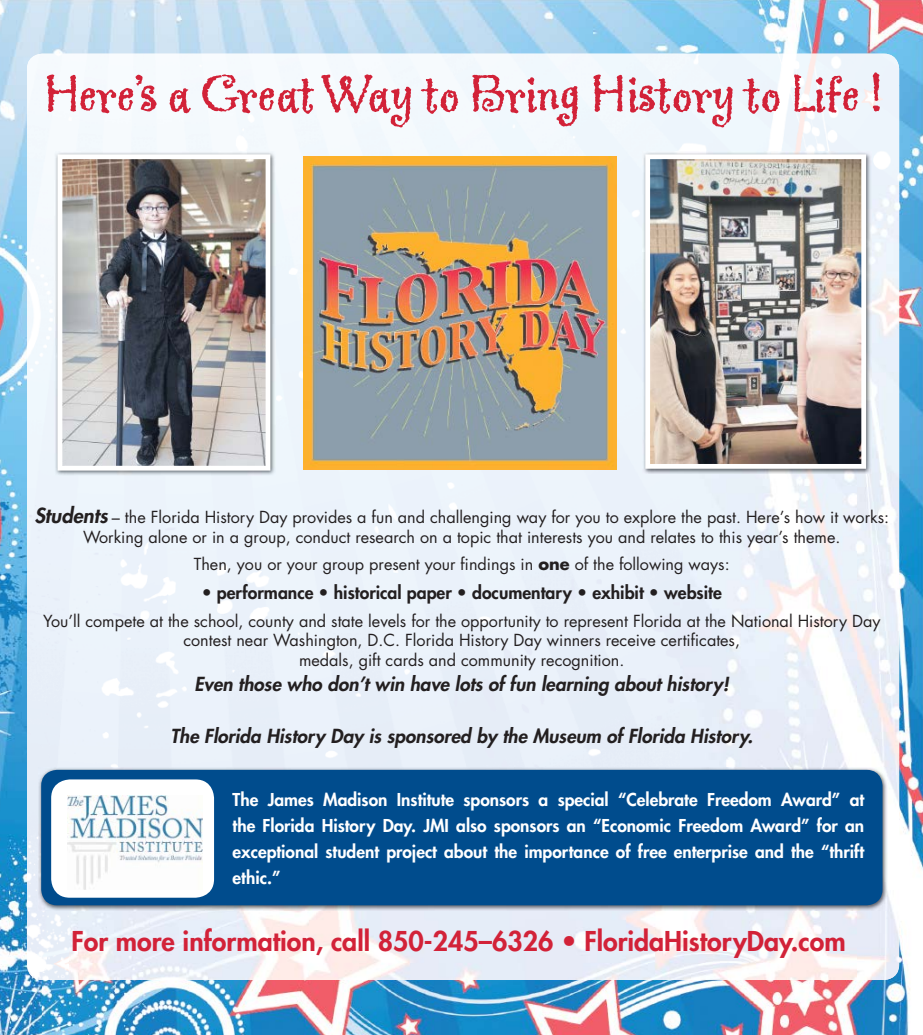
<style>
.page{position:relative;width:923px;height:1035px;background:#fff}
.page>*{position:absolute;margin:0;border:0;box-sizing:border-box;transform-origin:0 0}
.t1{font:55.25px "Greymantle MVB";color:#d22238}
.t2{font:800 26.62px "Futura";color:#d22238}
.t3{font:italic 800 18.88px "Futura";color:#231f20}
.t4{font:800 17.5px "Futura";color:#231f20}
.t5{font:800 17.25px/25.8px "Futura";color:#fff;text-align:justify}
.t6{font:16.25px/19.4px "Futura";color:#231f20;text-align:center}
.s1{font-weight:800;font-style:italic;font-size:20.25px}
.s2{font-weight:700}
</style>
<div class="page">
<img style="left:0;top:0;width:922px;height:85px">
<img style="left:880px;top:85px;width:42px;height:950px">
<img style="left:0;top:85px;width:43px;height:950px">
<img style="left:43px;top:980px;width:837px;height:55px">
<div style="left:27px;top:54px;width:872px;height:131px;background:#f3f9fd"></div>
<img style="left:856px;top:185px;width:43px;height:795px">
<div style="left:245px;top:185px;width:435px;height:582px;background:#ebf2fb"></div>
<img style="left:27px;top:185px;width:43px;height:795px">
<img style="left:680px;top:474px;width:176px;height:293px">
<img style="left:55px;top:152px;width:221px;height:324px">
<img style="left:58px;top:154px;width:212px;height:317px">
<img style="left:642px;top:152px;width:229px;height:322px">
<img style="left:645px;top:154px;width:221px;height:315px">
<img style="left:303px;top:157px;width:313px;height:313px">
<img style="left:38px;top:767px;width:849px;height:144px">
<div style="left:41px;top:770px;width:841px;height:135px;background:#004c8d;border-radius:16px"></div>
<div style="left:51px;top:779px;width:163px;height:119px;background:#fff;border-radius:19px"></div>
<img style="left:68px;top:795px;width:134px;height:94px">
<h1 class="t1" style="left:44px;top:61px;width:838px">Here’s a Great Way to Bring History to Life !</h1>
<p class="t6" style="left:34px;top:507px;width:856px"><span class="s1">Students</span> – the Florida History Day provides a fun and challenging way for you to explore the past. Here’s how it works:<br>Working alone or in a group, conduct research on a topic that interests you and relates to this year’s theme.</p>
<p class="t6" style="left:194px;top:554px;width:537px">Then, you or your group present your findings in <span class="s2">one</span> of the following ways:</p>
<p class="t4" style="left:202px;top:581px;width:521px">• performance • historical paper • documentary • exhibit • website</p>
<p class="t6" style="left:43px;top:611px;width:838px">You’ll compete at the school, county and state levels for the opportunity to represent Florida at the National History Day contest near Washington, D.C. Florida History Day winners receive certificates,<br>medals, gift cards and community recognition.</p>
<p class="t3" style="left:195px;top:672px;width:536px">Even those who don’t win have lots of fun learning about history!</p>
<p class="t3" style="left:171px;top:723px;width:583px">The Florida History Day is sponsored by the Museum of Florida History.</p>
<p class="t5" style="left:233px;top:787px;width:633px">The James Madison Institute sponsors a special “Celebrate Freedom Award” at the Florida History Day. JMI also sponsors an “Economic Freedom Award” for an exceptional student project about the importance of free enterprise and the “thrift ethic.”</p>
<h2 class="t2" style="left:72px;top:924px;width:775px">For more information, call 850-245–6326 • FloridaHistoryDay.com</h2>
</div>
